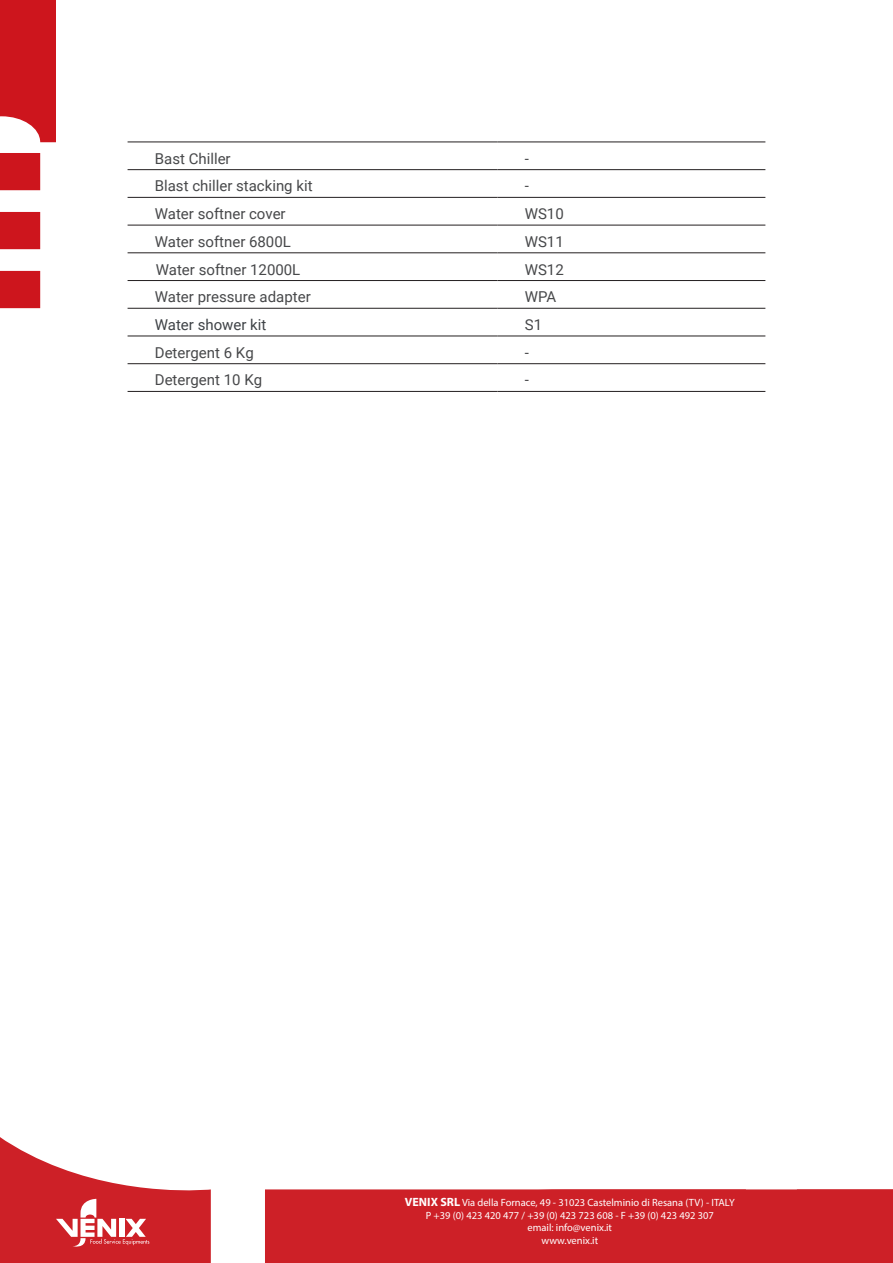
<style>
.page{position:relative;width:893px;height:1263px;background:#fff}
.page>*{position:absolute;margin:0;border:0;box-sizing:border-box;transform-origin:0 0}
.t1{font:15px "Roboto";color:#47484a}
.t2{font:15px "Roboto";color:#3e4246}
.t3{font:10.5px/12.6px "Myriad Pro";color:#fff;text-align:center}
.s1{font-weight:700;font-size:12px}
</style>
<div class="page">
<div style="left:746px;top:1189px;width:51px;height:74px;background:#cd2027"></div>
<svg style="left:0;top:1137px;width:156px;height:52px"></svg>
<svg style="left:0;top:1189px;width:746px;height:74px;background:#d13239"></svg>
<div style="left:797px;top:1189px;width:96px;height:74px;background:#cd2027"></div>
<svg style="left:0;top:0;width:56px;height:142px;background:#d22d34"></svg>
<svg style="left:0;top:153px;width:40px;height:155px"></svg>
<svg style="left:56px;top:1199px;width:93px;height:50px"></svg>
<hr style="left:128px;top:142px;width:369px;height:1px;background:#231f20">
<hr style="left:497px;top:142px;width:268px;height:1px;background:#231f20">
<hr style="left:128px;top:169px;width:369px;height:1px;background:#231f20">
<hr style="left:497px;top:169px;width:268px;height:1px;background:#231f20">
<hr style="left:128px;top:197px;width:369px;height:1px;background:#231f20">
<hr style="left:497px;top:197px;width:268px;height:1px;background:#231f20">
<hr style="left:128px;top:225px;width:369px;height:1px;background:#231f20">
<hr style="left:497px;top:225px;width:268px;height:1px;background:#231f20">
<hr style="left:128px;top:253px;width:369px;height:1px;background:#231f20">
<hr style="left:497px;top:253px;width:268px;height:1px;background:#231f20">
<hr style="left:128px;top:280px;width:369px;height:1px;background:#231f20">
<hr style="left:497px;top:280px;width:268px;height:1px;background:#231f20">
<hr style="left:128px;top:308px;width:369px;height:1px;background:#231f20">
<hr style="left:497px;top:308px;width:268px;height:1px;background:#231f20">
<hr style="left:128px;top:336px;width:369px;height:1px;background:#231f20">
<hr style="left:497px;top:336px;width:268px;height:1px;background:#231f20">
<hr style="left:128px;top:363px;width:369px;height:1px;background:#231f20">
<hr style="left:497px;top:363px;width:268px;height:1px;background:#231f20">
<hr style="left:128px;top:391px;width:369px;height:1px;background:#231f20">
<hr style="left:497px;top:391px;width:268px;height:1px;background:#231f20">
<p class="t1" style="left:155px;top:148px;width:77px">Bast Chiller</p>
<p class="t1" style="left:525px;top:148px;width:6px">-</p>
<p class="t1" style="left:155px;top:176px;width:159px">Blast chiller stacking kit</p>
<p class="t1" style="left:525px;top:176px;width:6px">-</p>
<p class="t1" style="left:155px;top:203px;width:132px">Water softner cover</p>
<p class="t1" style="left:525px;top:203px;width:41px">WS10</p>
<p class="t1" style="left:155px;top:231px;width:138px">Water softner 6800L</p>
<p class="t1" style="left:525px;top:231px;width:41px">WS11</p>
<p class="t1" style="left:156px;top:259px;width:146px">Water softner 12000L</p>
<p class="t1" style="left:525px;top:259px;width:41px">WS12</p>
<p class="t1" style="left:155px;top:286px;width:157px">Water pressure adapter</p>
<p class="t1" style="left:525px;top:286px;width:33px">WPA</p>
<p class="t2" style="left:155px;top:314px;width:113px">Water shower kit</p>
<p class="t1" style="left:525px;top:314px;width:19px">S1</p>
<p class="t1" style="left:155px;top:342px;width:100px">Detergent 6 Kg</p>
<p class="t1" style="left:525px;top:342px;width:6px">-</p>
<p class="t1" style="left:155px;top:370px;width:109px">Detergent 10 Kg</p>
<p class="t1" style="left:525px;top:370px;width:6px">-</p>
<p class="t3" style="left:405px;top:1196px;width:331px"><span class="s1">VENIX SRL</span> Via della Fornace, 49 - 31023 Castelminio di Resana (TV) - ITALY P +39 (0) 423 420 477 / +39 (0) 423 723 608 - F +39 (0) 423 492 307<br>email: info@venix.it<br>www.venix.it</p>
</div>
